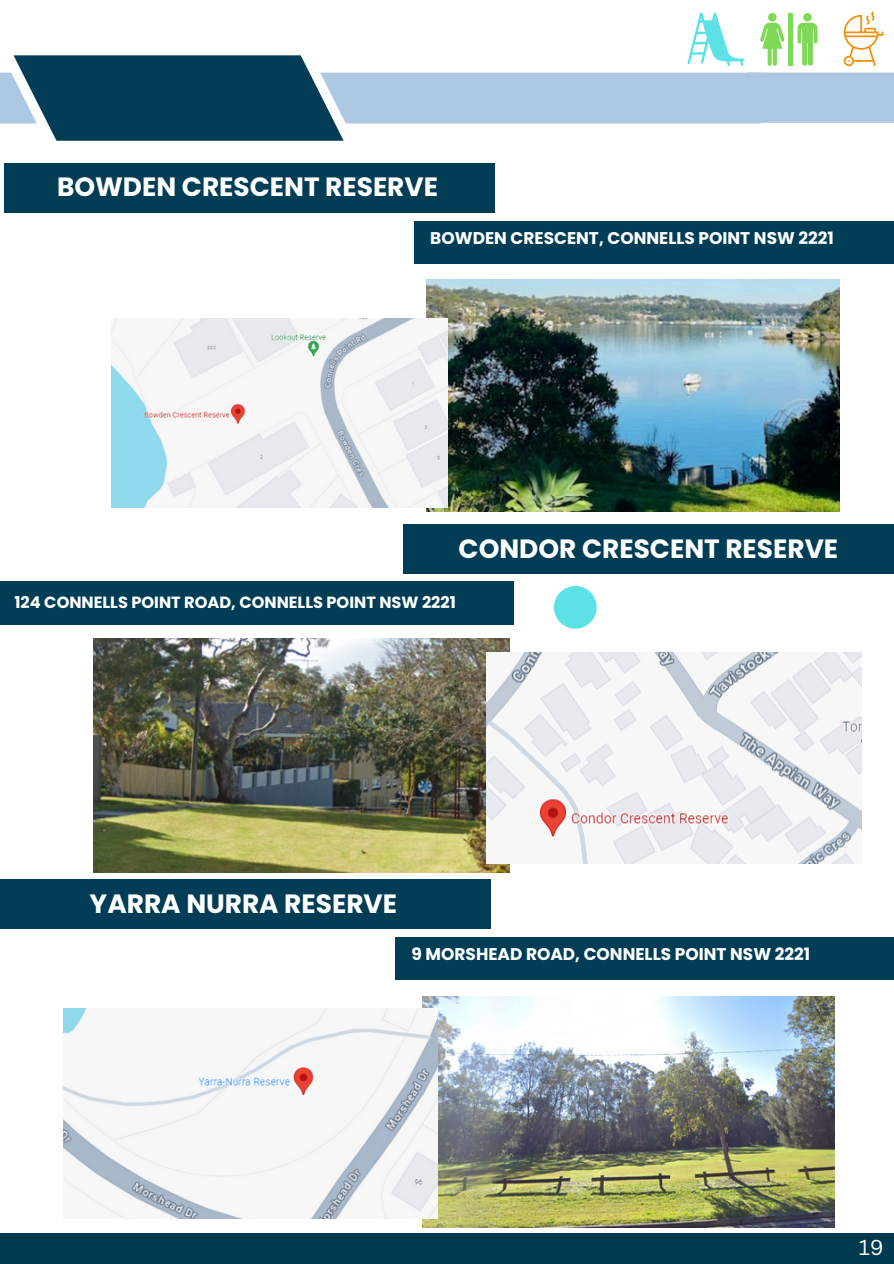
<style>
.page{position:relative;width:894px;height:1264px;background:#fff}
.page>*{position:absolute;margin:0;border:0;box-sizing:border-box;transform-origin:0 0}
.t1{font:700 26.4px "Poppins";color:#fff}
.t2{font:21px "Canva Sans";color:#fff}
.t3{font:700 16.95px "Poppins";color:#fff}
.t4{font:700 16.2px "Poppins";color:#fff}
</style>
<div class="page">
<div style="left:4px;top:163px;width:490px;height:49px;background:#013d55"></div>
<div style="left:403px;top:524px;width:490px;height:50px;background:#013d55"></div>
<div style="left:0;top:581px;width:514px;height:43px;background:#013d55"></div>
<img style="left:93px;top:639px;width:416px;height:233px">
<img style="left:426px;top:280px;width:412px;height:231px">
<div style="left:414px;top:221px;width:479px;height:42px;background:#013d55"></div>
<div style="left:554px;top:586px;width:42px;height:42px;background:#5ce1e6;border-radius:50%"></div>
<svg style="left:0;top:12px;width:893px;height:129px"></svg>
<img style="left:111px;top:319px;width:336px;height:188px">
<img style="left:486px;top:652px;width:375px;height:211px">
<div style="left:0;top:1233px;width:893px;height:30px;background:#003950"></div>
<div style="left:0;top:879px;width:490px;height:49px;background:#013d55"></div>
<img style="left:422px;top:996px;width:412px;height:231px">
<div style="left:395px;top:937px;width:498px;height:42px;background:#013d55"></div>
<img style="left:63px;top:1008px;width:374px;height:210px">
<p class="t1" style="left:57px;top:168px;width:382px">BOWDEN CRESCENT RESERVE</p>
<h1 class="t3" style="left:430px;top:226px;width:405px">BOWDEN CRESCENT, CONNELLS POINT NSW 2221</h1>
<p class="t1" style="left:458px;top:530px;width:381px">CONDOR CRESCENT RESERVE</p>
<p class="t4" style="left:15px;top:591px;width:442px">124 CONNELLS POINT ROAD, CONNELLS POINT NSW 2221</p>
<p class="t1" style="left:90px;top:884px;width:309px">YARRA NURRA RESERVE</p>
<p class="t3" style="left:411px;top:942px;width:400px">9 MORSHEAD ROAD, CONNELLS POINT NSW 2221</p>
<h1 class="t2" style="left:858px;top:1232px;width:26px">19</h1>
<p class="t2" style="left:879px;top:1235px;width:15px">9</p>
</div>
